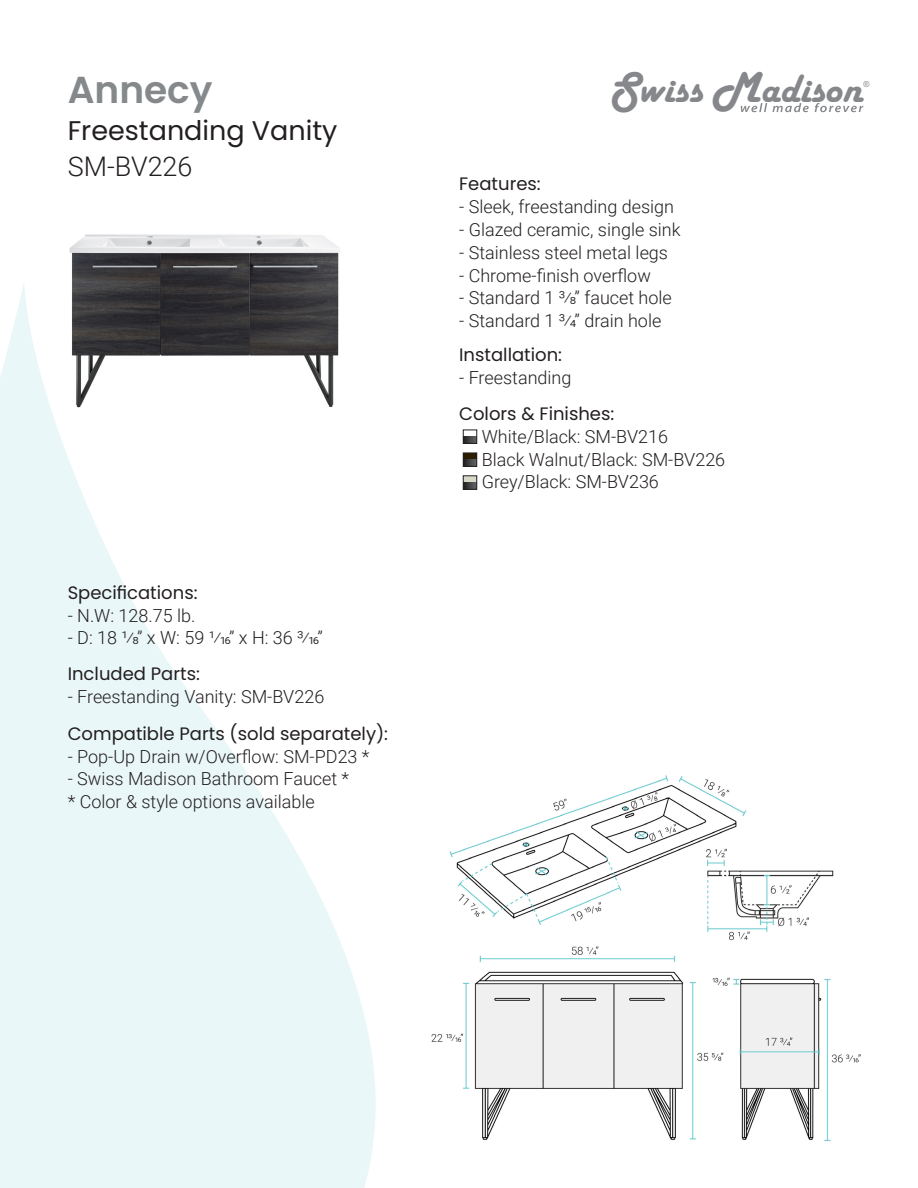
<style>
.page{position:relative;width:918px;height:1188px;background:#fff}
.page>*{position:absolute;margin:0;border:0;box-sizing:border-box;transform-origin:0 0}
.t1{font:41.1px "Harlow Solid";color:#85878a}
.t2{font:600 37.5px "Poppins";color:#85898c}
.t3{font:27px "Poppins";color:#231f20}
.t4{font:300 27px "Roboto";color:#231f20}
.t5{font:300 18px "Roboto";color:#231f20}
.t6{font:18px "Poppins";color:#231f20}
.t7{font:8.1px "Arial";color:#85878a}
.s1{font-size:45px}
</style>
<div class="page">
<img style="left:69px;top:234px;width:271px;height:47px">
<svg style="left:0;top:281px;width:376px;height:907px;fill:#eaf7f8"></svg>
<svg style="left:741px;top:103px;width:122px;height:9px"></svg>
<img style="left:431px;top:775px;width:430px;height:366px">
<div style="left:463px;top:453px;width:14px;height:7px;background:#2a1d00"></div>
<div style="left:463px;top:476px;width:14px;height:7px;background:#d8d8c9"></div>
<svg style="left:465px;top:436px;width:10px;height:6px"></svg>
<svg style="left:465px;top:459px;width:10px;height:6px"></svg>
<div style="left:463px;top:430px;width:14px;height:14px;border:1px solid #231f20"></div>
<div style="left:463px;top:453px;width:14px;height:14px;border:1px solid #231f20"></div>
<svg style="left:465px;top:482px;width:10px;height:5px"></svg>
<div style="left:463px;top:476px;width:14px;height:13px;border:1px solid #231f20"></div>
<p class="t2" style="left:68px;top:68px;width:146px">Annecy</p>
<p class="t3" style="left:68px;top:114px;width:271px">Freestanding Vanity</p>
<p class="t4" style="left:68px;top:148px;width:126px">SM-BV226</p>
<p class="t6" style="left:68px;top:582px;width:131px">Specifications:</p>
<p class="t5" style="left:68px;top:603px;width:129px">- N.W: 128.75 lb.</p>
<p class="t5" style="left:68px;top:625px;width:257px">- D: 18 1/8” x W: 59 1/16” x H: 36 3/16”</p>
<p class="t6" style="left:68px;top:663px;width:134px">Included Parts:</p>
<p class="t5" style="left:68px;top:684px;width:258px">- Freestanding Vanity: SM-BV226</p>
<p class="t6" style="left:68px;top:723px;width:322px">Compatible Parts (sold separately):</p>
<p class="t5" style="left:68px;top:744px;width:303px">- Pop-Up Drain w/Overflow: SM-PD23 *</p>
<p class="t5" style="left:68px;top:766px;width:283px">- Swiss Madison Bathroom Faucet *</p>
<p class="t5" style="left:68px;top:789px;width:248px">* Color &amp; style options available</p>
<p class="t1" style="left:610px;top:66px;width:254px"><span class="s1">S</span>wiss <span class="s1">M</span>adison</p>
<p class="t7" style="left:864px;top:79px;width:8px">®</p>
<p class="t6" style="left:459px;top:174px;width:83px">Features:</p>
<p class="t5" style="left:459px;top:194px;width:216px">- Sleek, freestanding design</p>
<p class="t5" style="left:459px;top:217px;width:223px">- Glazed ceramic, single sink</p>
<p class="t5" style="left:459px;top:240px;width:210px">- Stainless steel metal legs</p>
<p class="t5" style="left:459px;top:263px;width:193px">- Chrome-finish overflow</p>
<p class="t5" style="left:459px;top:285px;width:214px">- Standard 1 3/8” faucet hole</p>
<p class="t5" style="left:459px;top:308px;width:204px">- Standard 1 3/4” drain hole</p>
<p class="t6" style="left:459px;top:345px;width:104px">Installation:</p>
<p class="t5" style="left:459px;top:365px;width:114px">- Freestanding</p>
<p class="t6" style="left:459px;top:403px;width:157px">Colors &amp; Finishes:</p>
<p class="t5" style="left:482px;top:424px;width:188px">White/Black: SM-BV216</p>
<p class="t5" style="left:482px;top:447px;width:245px">Black Walnut/Black: SM-BV226</p>
<p class="t5" style="left:482px;top:469px;width:179px">Grey/Black: SM-BV236</p>
</div>
